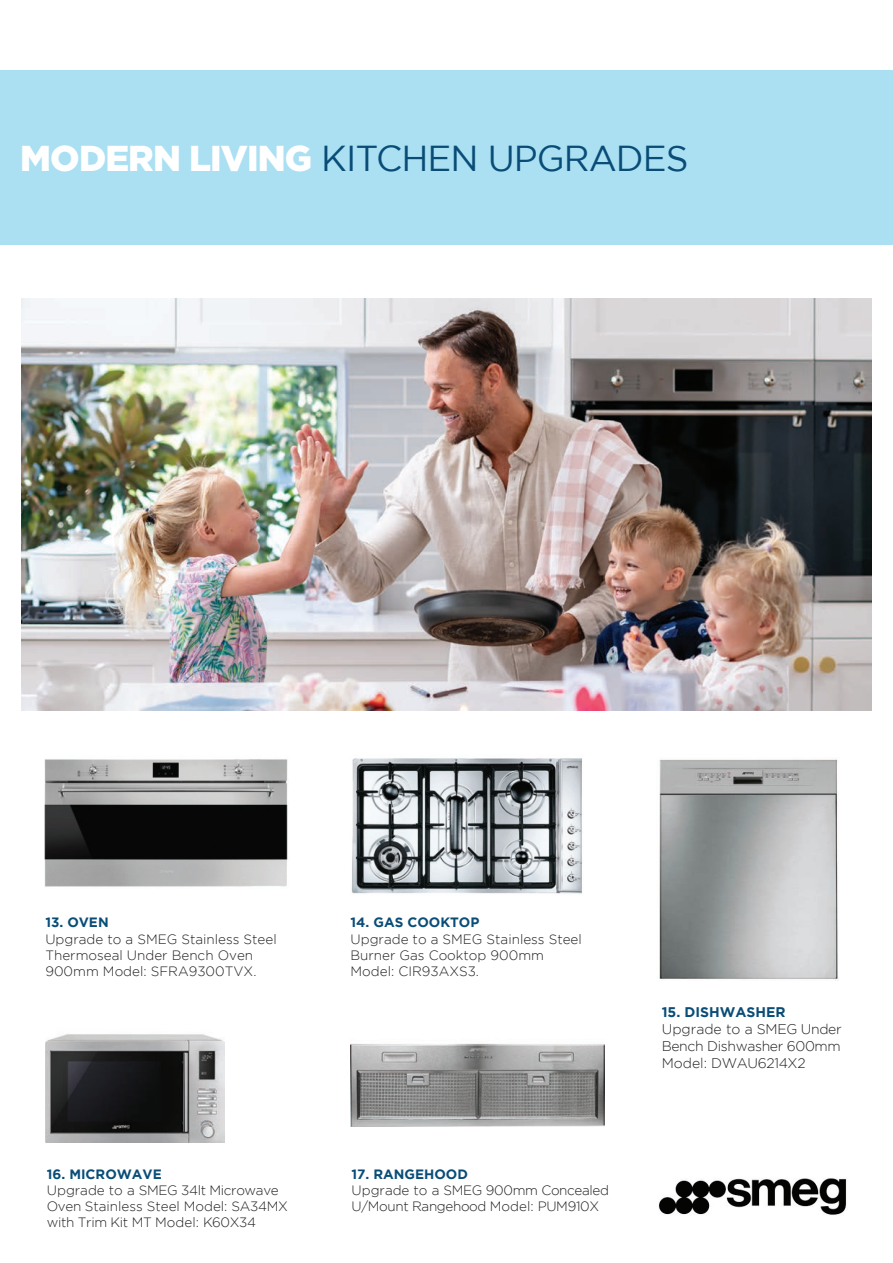
<style>
.page{position:relative;width:893px;height:1263px;background:#fff}
.page>*{position:absolute;margin:0;border:0;box-sizing:border-box;transform-origin:0 0}
.t1{font:36px "Gotham";letter-spacing:-.025em;color:#094d77}
.t2{font:300 13.95px/16.8px "Gotham";letter-spacing:-.025em;color:#231f20;text-align:justify}
.t3{font:700 13.95px "Gotham";color:#094d77}
.t4{font:300 13.5px/16.2px "Gotham";color:#231f20}
.t5{font:300 13.5px/16.2px "Gotham";letter-spacing:-.025em;color:#231f20}
.t6{font:700 13.5px "Gotham";color:#094d77}
.s1{font-weight:900;color:#fff}
</style>
<div class="page">
<div style="left:0;top:70px;width:893px;height:175px;background:#abe0f3"></div>
<img style="left:659px;top:1178px;width:188px;height:37px">
<img style="left:44px;top:759px;width:244px;height:128px">
<img style="left:351px;top:758px;width:231px;height:136px">
<img style="left:659px;top:759px;width:180px;height:222px">
<img style="left:46px;top:1034px;width:178px;height:108px">
<img style="left:350px;top:1043px;width:254px;height:83px">
<img style="left:21px;top:298px;width:851px;height:412px">
<h1 class="t1" style="left:20px;top:138px;width:670px"><span class="s1">MODERN LIVING</span> KITCHEN UPGRADES</h1>
<p class="t6" style="left:45px;top:915px;width:65px">13. OVEN</p>
<p class="t4" style="left:45px;top:930px;width:233px">Upgrade to a SMEG Stainless Steel<br>Thermoseal Under Bench Oven<br>900mm Model: SFRA9300TVX.</p>
<p class="t6" style="left:47px;top:1166px;width:116px">16. MICROWAVE</p>
<p class="t5" style="left:47px;top:1182px;width:242px">Upgrade to a SMEG 34lt Microwave<br>Oven Stainless Steel Model: SA34MX with Trim Kit MT Model: K60X34</p>
<p class="t6" style="left:351px;top:915px;width:130px">14. GAS COOKTOP</p>
<p class="t4" style="left:351px;top:930px;width:233px">Upgrade to a SMEG Stainless Steel<br>Burner Gas Cooktop 900mm<br>Model: CIR93AXS3.</p>
<p class="t6" style="left:351px;top:1166px;width:118px">17. RANGEHOOD</p>
<p class="t5" style="left:351px;top:1182px;width:259px">Upgrade to a SMEG 900mm Concealed<br>U/Mount Rangehood Model: PUM910X</p>
<p class="t3" style="left:662px;top:1004px;width:125px">15. DISHWASHER</p>
<p class="t2" style="left:662px;top:1021px;width:181px">Upgrade to a SMEG Under Bench Dishwasher 600mm Model: DWAU6214X2</p>
</div>
